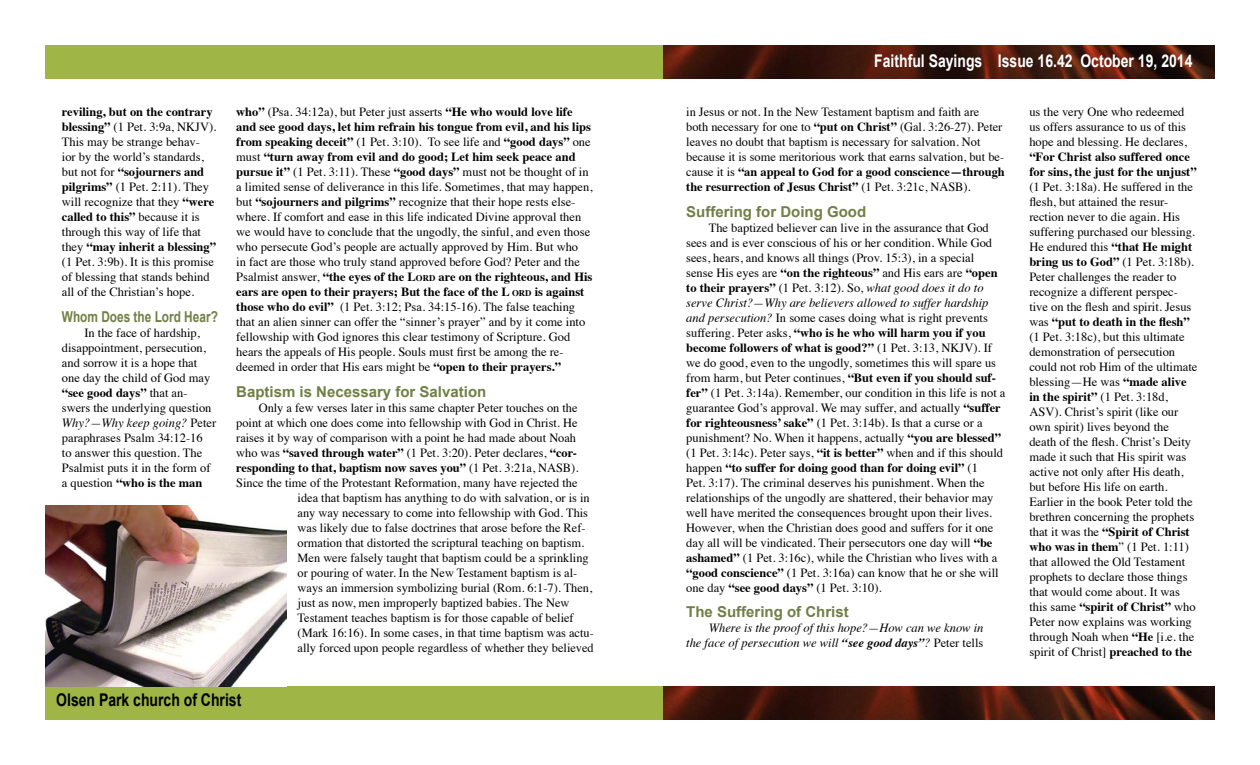
<style>
.page{position:relative;width:1260px;height:765px;background:#fff}
.page>*{position:absolute;margin:0;border:0;box-sizing:border-box;transform-origin:0 0}
.t1{font:700 17.5px "Arial";color:#fff;scale:.8 1}
.t2{font:700 17.5px "Arial";color:#000;scale:.8 1}
.t3{font:700 15px "Arial";color:#717f45}
.t4{font:700 15px "Arial";color:#717f45;scale:.79 1}
.t5{font:12.5px/15px "Times";color:#000}
.t6{font:700 12.5px/15px "Times";color:#000}
.t7{font:italic 12.5px/15px "Times";color:#000;text-align:right}
.s1{font-weight:700}
.s2{font-style:italic}
.s3{font-weight:700;font-size:8.75px}
.s4{font-weight:400}
.s5{font-style:normal}
</style>
<div class="page">
<div style="left:45px;top:45px;width:630px;height:34px;background:#9fb546"></div>
<div style="left:45px;top:686px;width:630px;height:34px;background:#9fb546"></div>
<img style="left:664px;top:686px;width:551px;height:34px">
<img style="left:664px;top:45px;width:551px;height:34px">
<img style="left:45px;top:505px;width:241px;height:181px">
<p class="t5" style="left:62px;top:103px;width:156px"><span class="s1">reviling, but on the contrary blessing”</span> (1 Pet. 3:9a, NKJV).<br>This may be strange behav&shy;ior by the world’s standards, but not for <span class="s1">“sojourners and pilgrims”</span> (1 Pet. 2:11). They will recognize that they <span class="s1">“were called to this”</span> because it is through this way of life that they <span class="s1">“may inherit a blessing” </span>(1 Pet. 3:9b). It is this promise of blessing that stands behind all of the Christian’s hope.</p>
<p class="t4" style="left:62px;top:307px;width:199px">Whom Does the Lord Hear?</p>
<p class="t5" style="left:62px;top:324px;width:156px;text-indent:22px">In the face of hardship, disappointment, persecution, and sorrow it is a hope that one day the child of God may <span class="s1">“see good days”</span> that an&shy;swers the underlying question<br><span class="s2">Why?—Why keep going?</span> Peter paraphrases Psalm 34:12-16<br>to answer this question. The<br>Psalmist puts it in the form of a question <span class="s1">“who is the man</span></p>
<p class="t5" style="left:236px;top:103px;width:358px"><span class="s1">who”</span> (Psa. 34:12a), but Peter just asserts <span class="s1">“He who would love life and see good days, let him refrain his tongue from evil, and his lips from speaking deceit”</span> (1 Pet. 3:10). To see life and <span class="s1">“good days”</span> one must <span class="s1">“turn away from evil and do good; Let him seek peace and pursue it”</span> (1 Pet. 3:11). These <span class="s1">“good days”</span> must not be thought of in a limited sense of deliverance in this life. Sometimes, that may happen, but <span class="s1">“sojourners and pilgrims”</span> recognize that their hope rests else&shy;where. If comfort and ease in this life indicated Divine approval then we would have to conclude that the ungodly, the sinful, and even those who persecute God’s people are actually approved by Him. But who<br>in fact are those who truly stand approved before God? Peter and the Psalmist answer, <span class="s1">“the eyes of the L</span><span class="s3">ORD</span> <span class="s1">are on the righteous, and His ears are open to their prayers; But the face of the L</span> <span class="s3">ORD</span> <span class="s1">is against those who do evil”</span> (1 Pet. 3:12; Psa. 34:15-16). The false teaching that an alien sinner can offer the “sinner’s prayer” and by it come into fellowship with God ignores this clear testimony of Scripture. God hears the appeals of His people. Souls must first be among the re&shy;deemed in order that His ears might be <span class="s1">“open to their prayers.”</span></p>
<p class="t3" style="left:236px;top:382px;width:252px">Baptism is Necessary for Salvation</p>
<p class="t5" style="left:259px;top:399px;width:320px">Only a few verses later in this same chapter Peter touches on the</p>
<p class="t5" style="left:236px;top:414px;width:343px">point at which one does come into fellowship with God in Christ. He</p>
<p class="t5" style="left:236px;top:429px;width:341px">raises it by way of comparison with a point he had made about Noah</p>
<p class="t5" style="left:236px;top:444px;width:342px">who was <span class="s1">“saved through water”</span> (1 Pet. 3:20). Peter declares, <span class="s1">“cor-</span></p>
<p class="t6" style="left:236px;top:459px;width:344px">responding to that, baptism now saves you” <span class="s4">(1 Pet. 3:21a, NASB).</span></p>
<p class="t5" style="left:236px;top:474px;width:343px">Since the time of the Protestant Reformation, many have rejected the</p>
<p class="t5" style="left:298px;top:489px;width:294px">idea that baptism has anything to do with salvation, or is in</p>
<p class="t5" style="left:298px;top:504px;width:292px">any way necessary to come into fellowship with God. This</p>
<p class="t5" style="left:298px;top:519px;width:289px">was likely due to false doctrines that arose before the Ref-</p>
<p class="t5" style="left:298px;top:534px;width:288px">ormation that distorted the scriptural teaching on baptism.</p>
<p class="t5" style="left:298px;top:549px;width:293px">Men were falsely taught that baptism could be a sprinkling</p>
<p class="t5" style="left:298px;top:564px;width:281px">or pouring of water. In the New Testament baptism is al-</p>
<p class="t5" style="left:298px;top:579px;width:296px">ways an immersion symbolizing burial (Rom. 6:1-7). Then,</p>
<p class="t5" style="left:298px;top:594px;width:273px">just as now, men improperly baptized babies. The New</p>
<p class="t5" style="left:298px;top:609px;width:278px">Testament teaches baptism is for those capable of belief</p>
<p class="t5" style="left:298px;top:624px;width:298px">(Mark 16:16). In some cases, in that time baptism was actu-</p>
<p class="t5" style="left:298px;top:639px;width:298px">ally forced upon people regardless of whether they believed</p>
<h1 class="t2" style="left:56px;top:688px;width:233px">Olsen Park church of Christ</h1>
<h1 class="t1" style="left:874px;top:49px;width:399px">Faithful Sayings Issue 16.42 October 19, 2014</h1>
<p class="t5" style="left:686px;top:103px;width:320px">in Jesus or not. In the New Testament baptism and faith are<br>both necessary for one to <span class="s1">“put on Christ”</span> (Gal. 3:26-27). Peter leaves no doubt that baptism is necessary for salvation. Not because it is some meritorious work that earns salvation, but be&shy;cause it is <span class="s1">“an appeal to God for a good conscience—through the resurrection of Jesus Christ”</span> (1 Pet. 3:21c, NASB).</p>
<p class="t3" style="left:686px;top:202px;width:181px">Suffering for Doing Good</p>
<p class="t5" style="left:686px;top:219px;width:321px;text-indent:23px">The baptized believer can live in the assurance that God sees and is ever conscious of his or her condition. While God sees, hears, and knows all things (Prov. 15:3), in a special<br>sense His eyes are <span class="s1">“on the righteous”</span> and His ears are <span class="s1">“open to their prayers”</span> (1 Pet. 3:12). So, <span class="s2">what good does it do to serve Christ?—Why are believers allowed to suffer hardship and persecution?</span> In some cases doing what is right prevents suffering. Peter asks, <span class="s1">“who is he who will harm you if you become followers of what is good?”</span> (1 Pet. 3:13, NKJV). If we do good, even to the ungodly, sometimes this will spare us from harm, but Peter continues, <span class="s1">“But even if you should suf&shy;fer”</span> (1 Pet. 3:14a). Remember, our condition in this life is not a guarantee God’s approval. We may suffer, and actually <span class="s1">“suffer for righteousness’ sake”</span> (1 Pet. 3:14b). Is that a curse or a punishment? No. When it happens, actually <span class="s1">“you are blessed” </span>(1 Pet. 3:14c). Peter says, <span class="s1">“it is better”</span> when and if this should happen <span class="s1">“to suffer for doing good than for doing evil”</span> (1<br>Pet. 3:17). The criminal deserves his punishment. When the relationships of the ungodly are shattered, their behavior may well have merited the consequences brought upon their lives.<br>However, when the Christian does good and suffers for it one day all will be vindicated. Their persecutors one day will <span class="s1">“be ashamed”</span> (1 Pet. 3:16c), while the Christian who lives with a <span class="s1">“good conscience”</span> (1 Pet. 3:16a) can know that he or she will one day <span class="s1">“see good days”</span> (1 Pet. 3:10).</p>
<p class="t3" style="left:686px;top:602px;width:164px">The Suffering of Christ</p>
<p class="t7" style="left:686px;top:620px;width:299px">Where is the proof of this hope?—How can we know in<br>the face of persecution we will <span class="s1">“see good days”</span>? <span class="s5">Peter tells</span></p>
<p class="t5" style="left:1029px;top:103px;width:159px">us the very One who redeemed us offers assurance to us of this hope and blessing. He declares,</p>
<p class="t6" style="left:1029px;top:148px;width:169px">“For Christ also suffered once for sins, the just for the unjust”</p>
<p class="t5" style="left:1029px;top:178px;width:170px">(1 Pet. 3:18a). He suffered in the flesh, but attained the resur&shy;rection never to die again. His suffering purchased our blessing.<br>He endured this <span class="s1">“that He might bring us to God”</span> (1 Pet. 3:18b).<br>Peter challenges the reader to recognize a different perspec&shy;tive on the flesh and spirit. Jesus was <span class="s1">“put to death in the flesh” </span>(1 Pet. 3:18c), but this ultimate demonstration of persecution could not rob Him of the ultimate blessing—He was <span class="s1">“made alive in the spirit”</span> (1 Pet. 3:18d,<br>ASV). Christ’s spirit (like our own spirit) lives beyond the death of the flesh. Christ’s Deity made it such that His spirit was active not only after His death, but before His life on earth.<br>Earlier in the book Peter told the brethren concerning the prophets that it was the <span class="s1">“Spirit of Christ who was in them</span>” (1 Pet. 1:11) that allowed the Old Testament prophets to declare those things that would come about. It was this same <span class="s1">“spirit of Christ”</span> who<br>Peter now explains was working through Noah when <span class="s1">“He</span> [i.e. the spirit of Christ] <span class="s1">preached to the</span></p>
</div>
